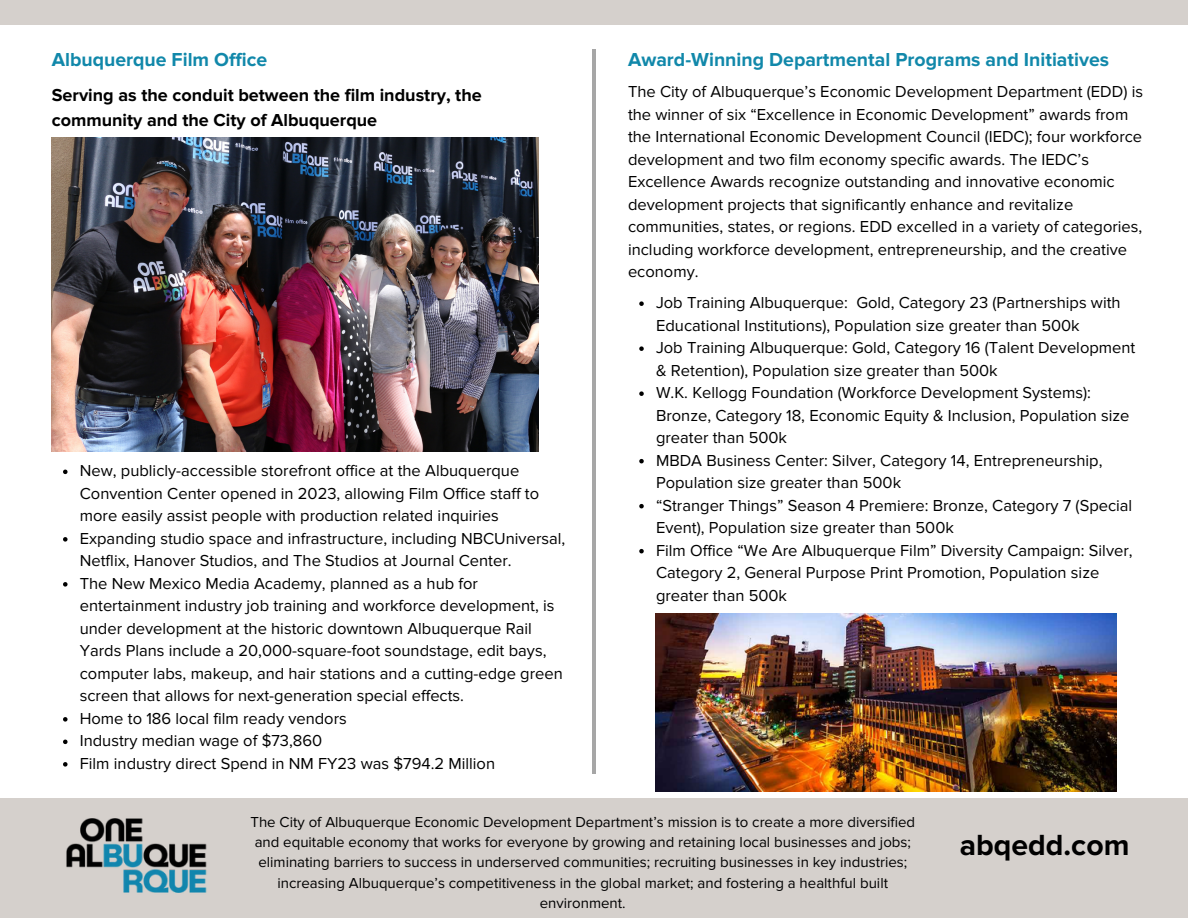
<style>
.page{position:relative;width:1188px;height:918px;background:#fff}
.page>*{position:absolute;margin:0;border:0;box-sizing:border-box;transform-origin:0 0}
.t1{font:700 30.15px "Proxima Nova";color:#000}
.t2{font:700 19.5px "Proxima Nova";color:#18a}
.t3{font:700 18px/24.8px "Proxima Nova";color:#000}
.t4{font:16.5px/22.5px "Proxima Nova";color:#000}
.t5{font:15px/20.2px "Proxima Nova";color:#000;text-align:center}
</style>
<div class="page">
<div style="left:0;top:0;width:1188px;height:24px;background:#d5d0cc"></div>
<hr style="left:592px;top:49px;width:4px;height:724px;background:#a6a6a6">
<img style="left:656px;top:613px;width:461px;height:179px">
<div style="left:0;top:798px;width:1188px;height:120px;background:#d5d0cc"></div>
<img style="left:66px;top:818px;width:141px;height:75px">
<img style="left:52px;top:138px;width:487px;height:314px">
<svg style="left:639px;top:301px;width:5px;height:5px"></svg>
<svg style="left:639px;top:346px;width:5px;height:5px"></svg>
<svg style="left:639px;top:391px;width:5px;height:5px"></svg>
<svg style="left:639px;top:459px;width:5px;height:4px"></svg>
<svg style="left:639px;top:504px;width:5px;height:4px"></svg>
<svg style="left:639px;top:549px;width:5px;height:4px"></svg>
<svg style="left:63px;top:470px;width:5px;height:4px"></svg>
<svg style="left:63px;top:537px;width:5px;height:5px"></svg>
<svg style="left:63px;top:582px;width:5px;height:5px"></svg>
<svg style="left:63px;top:717px;width:5px;height:5px"></svg>
<svg style="left:63px;top:740px;width:5px;height:4px"></svg>
<svg style="left:63px;top:762px;width:5px;height:5px"></svg>
<p class="t2" style="left:52px;top:48px;width:217px">Albuquerque Film Office</p>
<p class="t2" style="left:628px;top:48px;width:483px">Award-Winning Departmental Programs and Initiatives</p>
<p class="t3" style="left:52px;top:84px;width:432px">Serving as the conduit between the film industry, the community and the City of Albuquerque</p>
<p class="t4" style="left:628px;top:81px;width:517px">The City of Albuquerque’s Economic Development Department (EDD) is the winner of six “Excellence in Economic Development” awards from the International Economic Development Council (IEDC); four workforce development and two film economy specific awards. The IEDC’s Excellence Awards recognize outstanding and innovative economic development projects that significantly enhance and revitalize communities, states, or regions. EDD excelled in a variety of categories, including workforce development, entrepreneurship, and the creative economy.</p>
<p class="t4" style="left:80px;top:460px;width:461px">New, publicly-accessible storefront office at the Albuquerque<br>Convention Center opened in 2023, allowing Film Office staff to more easily assist people with production related inquiries</p>
<p class="t4" style="left:80px;top:527px;width:487px">Expanding studio space and infrastructure, including NBCUniversal,<br>Netflix, Hanover Studios, and The Studios at Journal Center.</p>
<p class="t4" style="left:80px;top:572px;width:485px">The New Mexico Media Academy, planned as a hub for entertainment industry job training and workforce development, is under development at the historic downtown Albuquerque Rail Yards Plans include a 20,000-square-foot soundstage, edit bays, computer labs, makeup, and hair stations and a cutting-edge green screen that allows for next-generation special effects.</p>
<p class="t4" style="left:80px;top:707px;width:269px">Home to 186 local film ready vendors</p>
<p class="t4" style="left:80px;top:730px;width:244px">Industry median wage of $73,860</p>
<p class="t4" style="left:80px;top:752px;width:417px">Film industry direct Spend in NM FY23 was $794.2 Million</p>
<p class="t4" style="left:656px;top:292px;width:466px">Job Training Albuquerque: Gold, Category 23 (Partnerships with<br>Educational Institutions), Population size greater than 500k</p>
<p class="t4" style="left:656px;top:337px;width:481px">Job Training Albuquerque: Gold, Category 16 (Talent Development &amp; Retention), Population size greater than 500k</p>
<p class="t4" style="left:656px;top:382px;width:475px">W.K. Kellogg Foundation (Workforce Development Systems):<br>Bronze, Category 18, Economic Equity &amp; Inclusion, Population size greater than 500k</p>
<p class="t4" style="left:656px;top:449px;width:448px">MBDA Business Center: Silver, Category 14, Entrepreneurship,<br>Population size greater than 500k</p>
<p class="t4" style="left:656px;top:494px;width:478px">“Stranger Things” Season 4 Premiere: Bronze, Category 7 (Special<br>Event), Population size greater than 500k</p>
<p class="t4" style="left:656px;top:539px;width:478px">Film Office “We Are Albuquerque Film” Diversity Campaign: Silver,<br>Category 2, General Purpose Print Promotion, Population size greater than 500k</p>
<p class="t5" style="left:250px;top:812px;width:666px">The City of Albuquerque Economic Development Department’s mission is to create a more diversified and equitable economy that works for everyone by growing and retaining local businesses and jobs; eliminating barriers to success in underserved communities; recruiting businesses in key industries; increasing Albuquerque’s competitiveness in the global market; and fostering a healthful built environment.</p>
<p class="t1" style="left:960px;top:828px;width:171px">abqedd.com</p>
</div>
